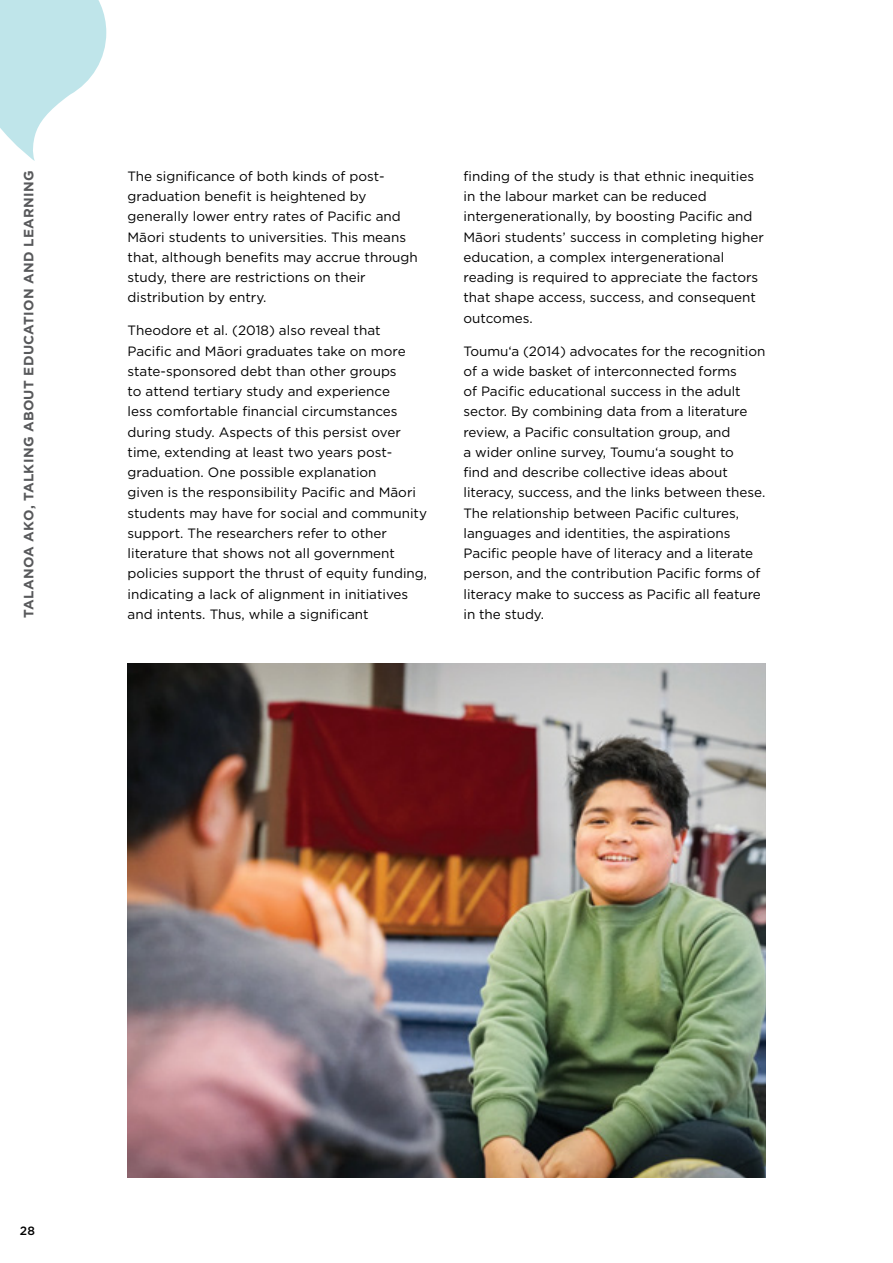
<style>
.page{position:relative;width:893px;height:1263px;background:#fff}
.page>*{position:absolute;margin:0;border:0;box-sizing:border-box;transform-origin:0 0}
.BODY_TEXT{font:13.5px/20.2px "Gotham";color:#000}
.t1{font:700 13.5px "Gotham";letter-spacing:.025em;color:#58595b}
.t2{font:500 12px "Gotham";color:#000}
</style>
<div class="page">
<img style="left:128px;top:663px;width:637px;height:515px">
<svg style="left:0;top:0;width:106px;height:161px"></svg>
<p class="t1" style="left:20px;top:618px;width:449px;rotate:-90deg">TALANOA AKO, TALKING ABOUT EDUCATION AND LEARNING</p>
<p class="BODY_TEXT" style="left:128px;top:166px;width:292px">The significance of both kinds of post&shy;graduation benefit is heightened by generally lower entry rates of Pacific and Māori students to universities. This means that, although benefits may accrue through study, there are restrictions on their distribution by entry.</p>
<p class="BODY_TEXT" style="left:128px;top:320px;width:301px">Theodore et al. (2018) also reveal that Pacific and Māori graduates take on more state-sponsored debt than other groups<br>to attend tertiary study and experience<br>less comfortable financial circumstances during study. Aspects of this persist over time, extending at least two years post&shy;graduation. One possible explanation<br>given is the responsibility Pacific and Māori students may have for social and community support. The researchers refer to other literature that shows not all government policies support the thrust of equity funding, indicating a lack of alignment in initiatives and intents. Thus, while a significant</p>
<p class="BODY_TEXT" style="left:463px;top:166px;width:302px">finding of the study is that ethnic inequities in the labour market can be reduced intergenerationally, by boosting Pacific and Māori students’ success in completing higher education, a complex intergenerational reading is required to appreciate the factors that shape access, success, and consequent outcomes.</p>
<p class="BODY_TEXT" style="left:463px;top:340px;width:303px">Toumu‘a (2014) advocates for the recognition of a wide basket of interconnected forms<br>of Pacific educational success in the adult sector. By combining data from a literature review, a Pacific consultation group, and<br>a wider online survey, Toumu‘a sought to<br>find and describe collective ideas about literacy, success, and the links between these.<br>The relationship between Pacific cultures, languages and identities, the aspirations Pacific people have of literacy and a literate person, and the contribution Pacific forms of literacy make to success as Pacific all feature in the study.</p>
<p class="t2" style="left:20px;top:1223px;width:17px">28</p>
</div>
